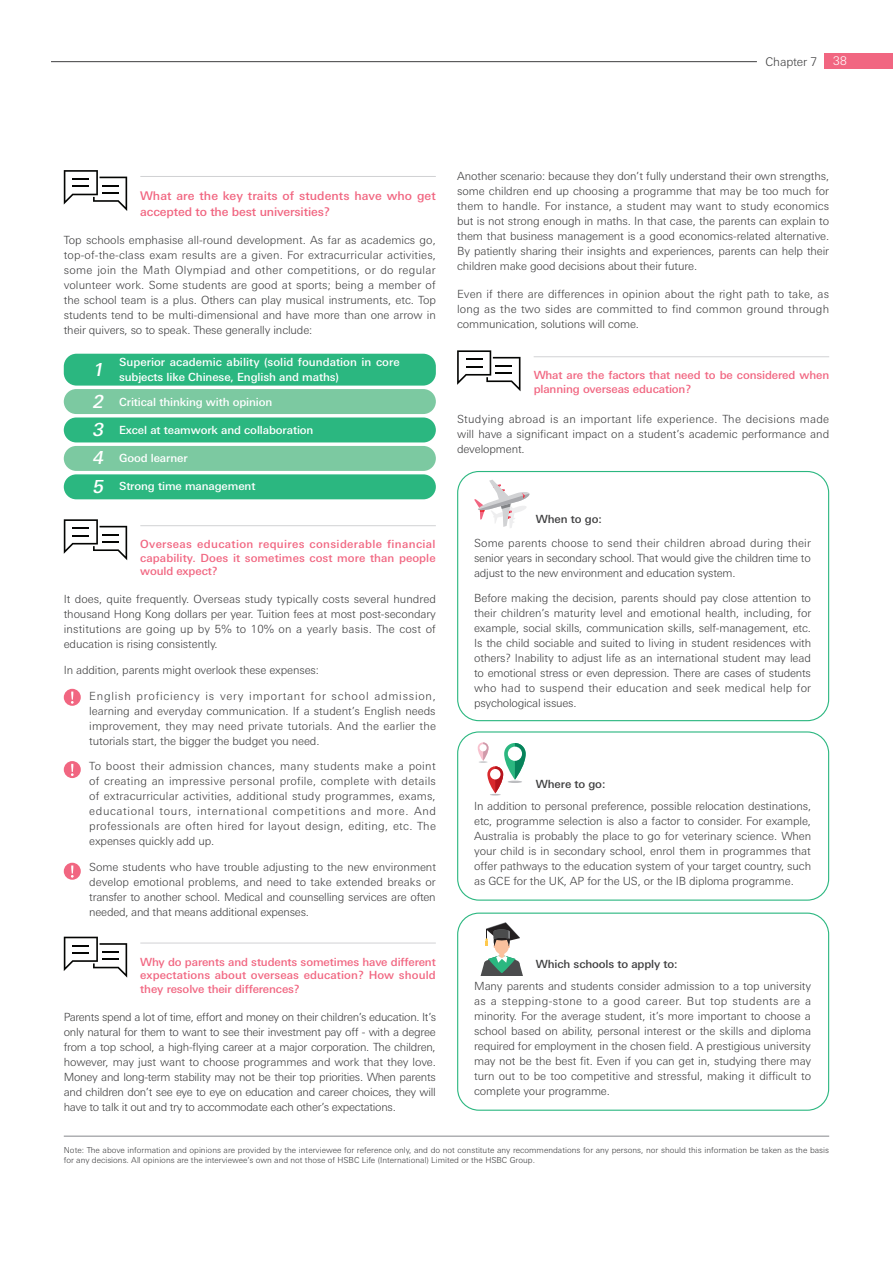
<style>
.page{position:relative;width:893px;height:1263px;background:#fff}
.page>*{position:absolute;margin:0;border:0;box-sizing:border-box;transform-origin:0 0}
.t1{font:italic 500 18px "Univers Nextfor HSBC";color:#fff}
.t2{font:500 12px/16.5px "Univers Nextfor HSBC";letter-spacing:-.01em;color:#f16681}
.t3{font:300 12px "Univers Nextfor HSBC";letter-spacing:-.01em;color:#3e3e3f}
.t4{font:300 12px "Univers Nextfor HSBC";color:#fff}
.t5{font:300 11.25px/15px "Univers Nextfor HSBC";letter-spacing:-.01em;color:#3e3e3f;text-align:justify}
.t6{font:500 11.25px/13.5px "Univers Nextfor HSBC";letter-spacing:-.01em;color:#f16681;text-align:justify}
.t7{font:500 11.25px/15px "Univers Nextfor HSBC";letter-spacing:-.01em;color:#fff}
.t8{font:500 11.25px "Univers Nextfor HSBC";letter-spacing:-.01em;color:#3e3e3f}
.t9{font:300 8.25px/9.8px "Univers Nextfor HSBC";color:#3e3e3f}
.s1{font-style:italic;font-size:18px}
</style>
<div class="page">
<div style="left:64px;top:354px;width:372px;height:32px;background:#2bb780;border-radius:13px"></div>
<div style="left:64px;top:389px;width:372px;height:25px;background:#7cc9a1;border-radius:12px"></div>
<div style="left:64px;top:417px;width:372px;height:25px;background:#2bb780;border-radius:12px"></div>
<div style="left:64px;top:446px;width:372px;height:25px;background:#7cc9a1;border-radius:12px"></div>
<div style="left:64px;top:474px;width:372px;height:25px;background:#2bb780;border-radius:12px"></div>
<hr style="left:140px;top:176px;width:296px;height:1px;background:#d1d2d4">
<svg style="left:64px;top:170px;width:63px;height:41px"></svg>
<hr style="left:140px;top:525px;width:296px;height:1px;background:#d1d2d4">
<svg style="left:64px;top:519px;width:63px;height:41px"></svg>
<hr style="left:140px;top:943px;width:296px;height:1px;background:#d1d2d4">
<svg style="left:64px;top:937px;width:63px;height:41px"></svg>
<hr style="left:534px;top:356px;width:295px;height:1px;background:#d1d2d4">
<svg style="left:457px;top:350px;width:63px;height:41px"></svg>
<svg style="left:474px;top:480px;width:55px;height:48px"></svg>
<svg style="left:479px;top:742px;width:47px;height:53px"></svg>
<div style="left:508px;top:747px;width:14px;height:14px;background:#fff;border-radius:50%"></div>
<svg style="left:480px;top:922px;width:43px;height:54px"></svg>
<div style="left:64px;top:689px;width:17px;height:17px;background:#f16681;border-radius:50%"></div>
<svg style="left:71px;top:691px;width:3px;height:13px"></svg>
<div style="left:64px;top:761px;width:17px;height:17px;background:#f16681;border-radius:50%"></div>
<svg style="left:71px;top:764px;width:3px;height:12px"></svg>
<div style="left:64px;top:863px;width:17px;height:17px;background:#f16681;border-radius:50%"></div>
<svg style="left:71px;top:865px;width:3px;height:13px"></svg>
<div style="left:457px;top:471px;width:372px;height:250px;border:1px solid #2bb780;border-radius:21px"></div>
<div style="left:457px;top:731px;width:372px;height:170px;border:1px solid #2bb780;border-radius:21px"></div>
<div style="left:457px;top:912px;width:372px;height:199px;border:1px solid #2bb780;border-radius:21px"></div>
<div style="left:825px;top:53px;width:68px;height:16px;background:#f16681"></div>
<hr style="left:64px;top:1135px;width:765px;height:2px;background:#939598">
<hr style="left:51px;top:61px;width:706px;height:1px;background:#3e3e3f">
<p class="t3" style="left:765px;top:53px;width:53px">Chapter 7</p>
<p class="t4" style="left:833px;top:53px;width:15px">38</p>
<p class="t2" style="left:140px;top:186px;width:297px">What are the key traits of students have who get accepted to the best universities?</p>
<p class="t5" style="left:64px;top:232px;width:374px">Top schools emphasise all-round development. As far as academics go, top-of-the-class exam results are a given. For extracurricular activities, some join the Math Olympiad and other competitions, or do regular volunteer work. Some students are good at sports; being a member of the school team is a plus. Others can play musical instruments, etc. Top students tend to be multi-dimensional and have more than one arrow in their quivers, so to speak. These generally include:</p>
<h1 class="t1" style="left:92px;top:356px;width:16px">1</h1>
<p class="t7" style="left:119px;top:353px;width:282px">Superior academic ability (solid foundation in core subjects like Chinese, English and maths)</p>
<p class="t7" style="left:92px;top:393px;width:182px"><span class="s1">2</span> Critical thinking with opinion</p>
<p class="t7" style="left:92px;top:421px;width:223px"><span class="s1">3</span> Excel at teamwork and collaboration</p>
<p class="t7" style="left:92px;top:450px;width:97px"><span class="s1">4</span> Good learner</p>
<p class="t7" style="left:92px;top:478px;width:165px"><span class="s1">5</span> Strong time management</p>
<p class="t6" style="left:140px;top:537px;width:297px">Overseas education requires considerable financial capability. Does it sometimes cost more than people would expect?</p>
<p class="t5" style="left:64px;top:591px;width:374px">It does, quite frequently. Overseas study typically costs several hundred thousand Hong Kong dollars per year. Tuition fees at most post-secondary institutions are going up by 5% to 10% on a yearly basis. The cost of education is rising consistently.</p>
<p class="t5" style="left:64px;top:662px;width:257px">In addition, parents might overlook these expenses:</p>
<p class="t5" style="left:89px;top:687px;width:348px">English proficiency is very important for school admission, learning and everyday communication. If a student’s English needs improvement, they may need private tutorials. And the earlier the tutorials start, the bigger the budget you need.</p>
<p class="t5" style="left:89px;top:758px;width:348px">To boost their admission chances, many students make a point of creating an impressive personal profile, complete with details of extracurricular activities, additional study programmes, exams, educational tours, international competitions and more. And professionals are often hired for layout design, editing, etc. The expenses quickly add up.</p>
<p class="t5" style="left:89px;top:859px;width:348px">Some students who have trouble adjusting to the new environment develop emotional problems, and need to take extended breaks or transfer to another school. Medical and counselling services are often needed, and that means additional expenses.</p>
<p class="t6" style="left:140px;top:954px;width:297px">Why do parents and students sometimes have different expectations about overseas education? How should they resolve their differences?</p>
<p class="t5" style="left:64px;top:1008px;width:374px">Parents spend a lot of time, effort and money on their children’s education. It’s only natural for them to want to see their investment pay off - with a degree from a top school, a high-flying career at a major corporation. The children, however, may just want to choose programmes and work that they love.<br>Money and long-term stability may not be their top priorities. When parents and children don’t see eye to eye on education and career choices, they will have to talk it out and try to accommodate each other’s expectations.</p>
<p class="t5" style="left:457px;top:167px;width:374px">Another scenario: because they don’t fully understand their own strengths, some children end up choosing a programme that may be too much for them to handle. For instance, a student may want to study economics but is not strong enough in maths. In that case, the parents can explain to them that business management is a good economics-related alternative.<br>By patiently sharing their insights and experiences, parents can help their children make good decisions about their future.</p>
<p class="t5" style="left:457px;top:285px;width:373px">Even if there are differences in opinion about the right path to take, as long as the two sides are committed to find common ground through communication, solutions will come.</p>
<p class="t6" style="left:534px;top:368px;width:297px">What are the factors that need to be considered when planning overseas education?</p>
<p class="t5" style="left:457px;top:411px;width:374px">Studying abroad is an important life experience. The decisions made will have a significant impact on a student’s academic performance and development.</p>
<p class="t8" style="left:536px;top:511px;width:67px">When to go:</p>
<p class="t5" style="left:474px;top:534px;width:338px">Some parents choose to send their children abroad during their senior years in secondary school. That would give the children time to adjust to the new environment and education system.</p>
<p class="t5" style="left:474px;top:590px;width:339px">Before making the decision, parents should pay close attention to their children’s maturity level and emotional health, including, for example, social skills, communication skills, self-management, etc.<br>Is the child sociable and suited to living in student residences with others? Inability to adjust life as an international student may lead to emotional stress or even depression. There are cases of students who had to suspend their education and seek medical help for psychological issues.</p>
<p class="t8" style="left:536px;top:776px;width:71px">Where to go:</p>
<p class="t5" style="left:474px;top:798px;width:339px">In addition to personal preference, possible relocation destinations, etc, programme selection is also a factor to consider. For example, Australia is probably the place to go for veterinary science. When your child is in secondary school, enrol them in programmes that offer pathways to the education system of your target country, such as GCE for the UK, AP for the US, or the IB diploma programme.</p>
<p class="t8" style="left:536px;top:956px;width:143px">Which schools to apply to:</p>
<p class="t5" style="left:474px;top:978px;width:339px">Many parents and students consider admission to a top university as a stepping-stone to a good career. But top students are a minority. For the average student, it’s more important to choose a school based on ability, personal interest or the skills and diploma required for employment in the chosen field. A prestigious university may not be the best fit. Even if you can get in, studying there may turn out to be too competitive and stressful, making it difficult to complete your programme.</p>
<p class="t9" style="left:64px;top:1145px;width:767px">Note: The above information and opinions are provided by the interviewee for reference only, and do not constitute any recommendations for any persons, nor should this information be taken as the basis for any decisions. All opinions are the interviewee’s own and not those of HSBC Life (International) Limited or the HSBC Group.</p>
</div>
